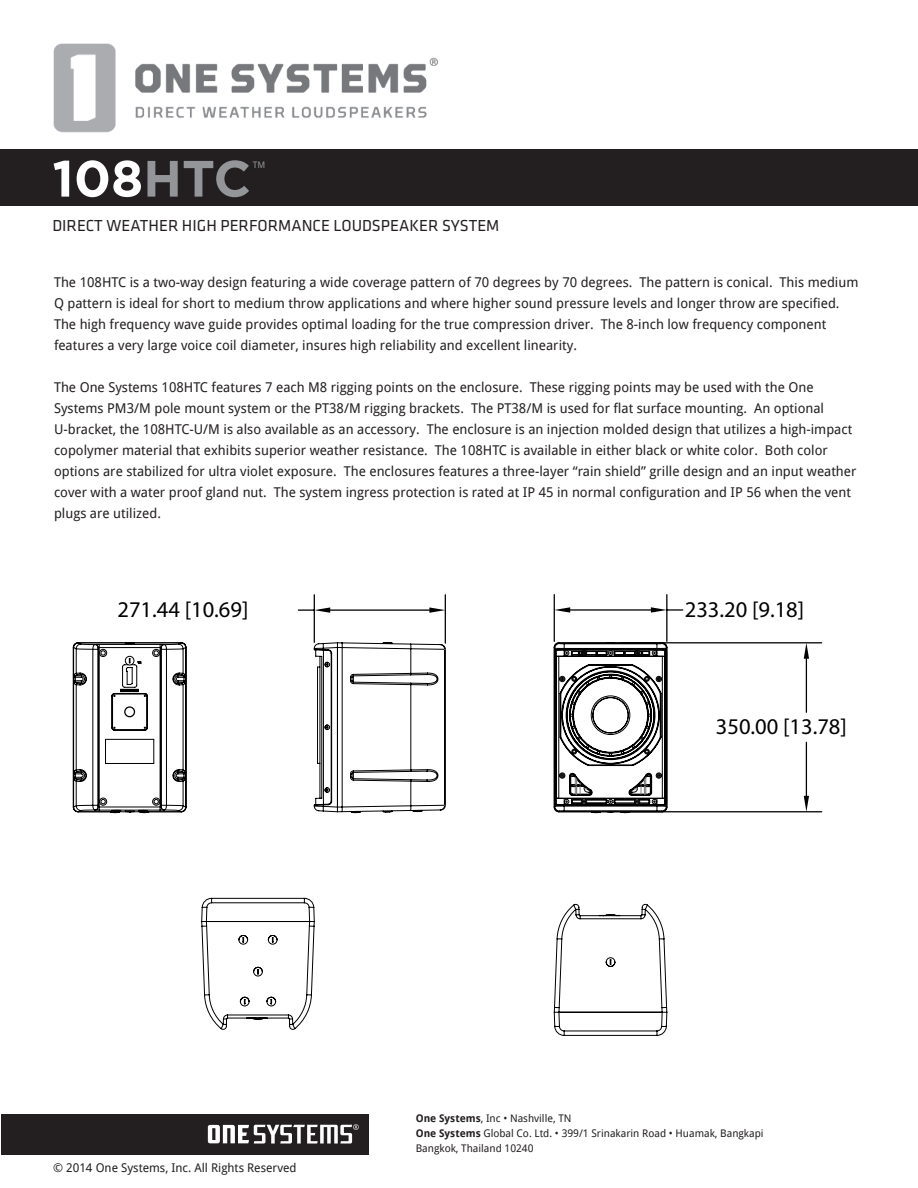
<style>
.page{position:relative;width:918px;height:1188px;background:#fff}
.page>*{position:absolute;margin:0;border:0;box-sizing:border-box;transform-origin:0 0}
.t1{font:700 51px "Gotham";color:#fff}
.t2{font:22.5px "Myriad Pro";color:#000}
.Sub-Header{font:16.5px "Klavika";color:#231f20}
.t3{font:13.5px/21px "Droid Sans";color:#231f20}
.t4{font:12px "Droid Sans";color:#231f20}
.t5{font:10.5px "Droid Sans";color:#231f20}
.t6{font:9px "Droid Sans";color:#939598}
.s1{color:#939598}
.s2{font-weight:700}
</style>
<div class="page">
<div style="left:2px;top:1114px;width:367px;height:41px;background:#231f20"></div>
<svg style="left:207px;top:1124px;width:152px;height:20px"></svg>
<svg style="left:113px;top:731px;width:555px;height:305px"></svg>
<svg style="left:72px;top:642px;width:115px;height:171px"></svg>
<svg style="left:111px;top:594px;width:573px;height:137px"></svg>
<svg style="left:554px;top:607px;width:16px;height:6px"></svg>
<svg style="left:651px;top:607px;width:16px;height:6px"></svg>
<hr style="left:620px;top:642px;width:202px;height:1px;background:#000">
<hr style="left:620px;top:811px;width:202px;height:1px;background:#000">
<hr style="left:806px;top:659px;width:1px;height:53px;background:#000">
<hr style="left:806px;top:742px;width:1px;height:54px;background:#000">
<svg style="left:804px;top:643px;width:5px;height:16px"></svg>
<svg style="left:804px;top:796px;width:5px;height:16px"></svg>
<hr style="left:445px;top:595px;width:1px;height:48px;background:#000">
<hr style="left:314px;top:595px;width:1px;height:47px;background:#000">
<hr style="left:330px;top:609px;width:99px;height:2px;background:#000">
<svg style="left:429px;top:607px;width:16px;height:6px"></svg>
<svg style="left:298px;top:607px;width:32px;height:6px"></svg>
<div style="left:0;top:150px;width:918px;height:56px;background:#231f20"></div>
<img style="left:41px;top:43px;width:407px;height:107px">
<p class="t1" style="left:52px;top:145px;width:200px">108<span class="s1">HTC</span></p>
<p class="t6" style="left:253px;top:158px;width:14px">TM</p>
<p class="Sub-Header" style="left:52px;top:215px;width:449px">DIRECT WEATHER HIGH PERFORMANCE LOUDSPEAKER SYSTEM</p>
<p class="t3" style="left:54px;top:271px;width:806px">The 108HTC is a two-way design featuring a wide coverage pattern of 70 degrees by 70 degrees. The pattern is conical. This medium Q pattern is ideal for short to medium throw applications and where higher sound pressure levels and longer throw are specified.<br>The high frequency wave guide provides optimal loading for the true compression driver. The 8-inch low frequency component features a very large voice coil diameter, insures high reliability and excellent linearity.</p>
<p class="t3" style="left:54px;top:376px;width:804px">The One Systems 108HTC features 7 each M8 rigging points on the enclosure. These rigging points may be used with the One Systems PM3/M pole mount system or the PT38/M rigging brackets. The PT38/M is used for flat surface mounting. An optional U-bracket, the 108HTC-U/M is also available as an accessory. The enclosure is an injection molded design that utilizes a high-impact copolymer material that exhibits superior weather resistance. The 108HTC is available in either black or white color. Both color options are stabilized for ultra violet exposure. The enclosures features a three-layer “rain shield” grille design and an input weather cover with a water proof gland nut. The system ingress protection is rated at IP 45 in normal configuration and IP 56 when the vent plugs are utilized.</p>
<h2 class="t2" style="left:117px;top:595px;width:132px">271.44 [10.69]</h2>
<h2 class="t2" style="left:685px;top:595px;width:121px">233.20 [9.18]</h2>
<h2 class="t2" style="left:716px;top:712px;width:132px">350.00 [13.78]</h2>
<p class="t4" style="left:53px;top:1160px;width:245px">© 2014 One Systems, Inc. All Rights Reserved</p>
<p class="t5" style="left:416px;top:1111px;width:157px"><span class="s2">One Systems</span>, Inc • Nashville, TN</p>
<p class="t5" style="left:416px;top:1126px;width:349px"><span class="s2">One Systems</span> Global Co. Ltd. • 399/1 Srinakarin Road • Huamak, Bangkapi</p>
<p class="t5" style="left:416px;top:1141px;width:119px">Bangkok, Thailand 10240</p>
</div>
